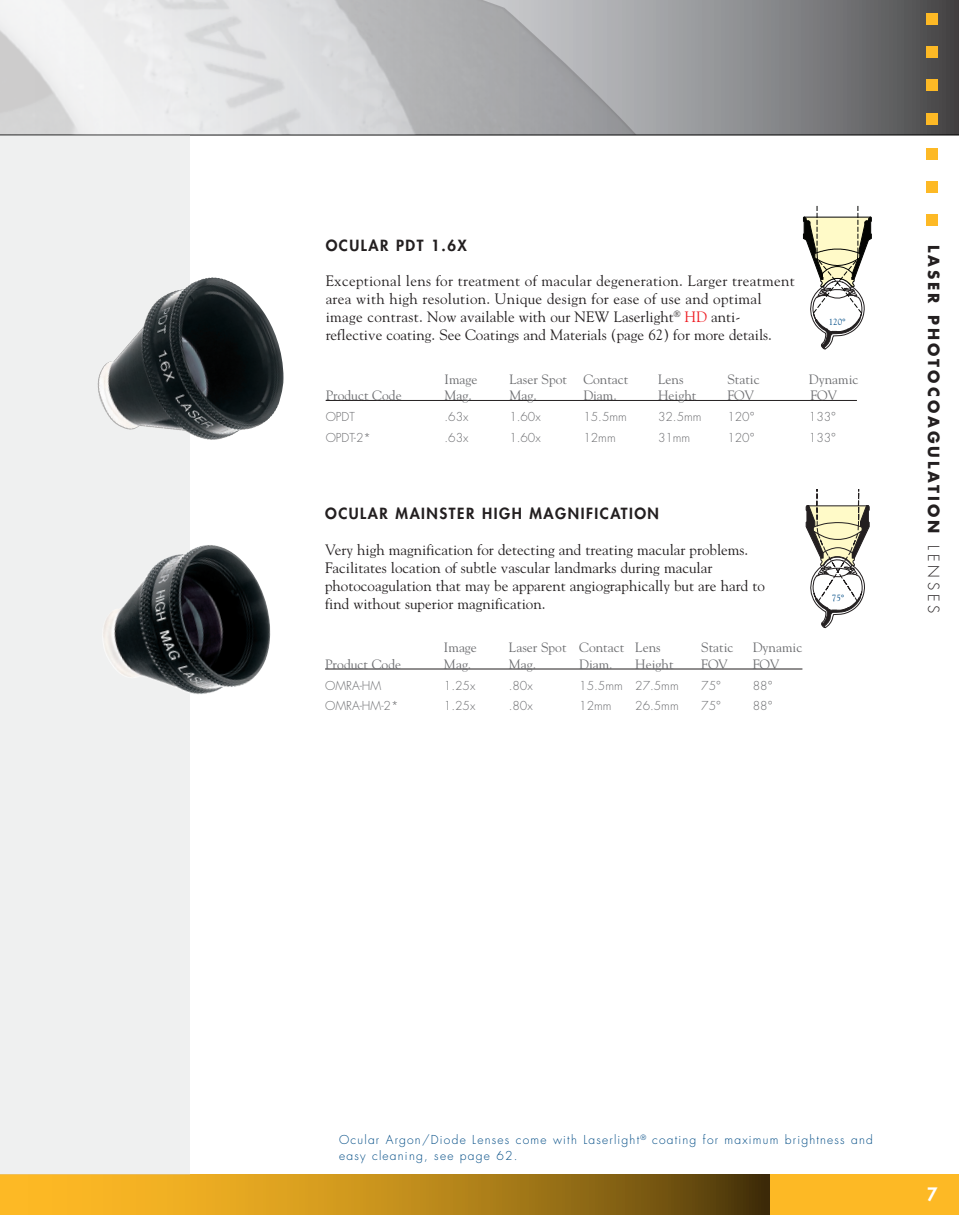
<style>
.page{position:relative;width:959px;height:1215px;background:#fff}
.page>*{position:absolute;margin:0;border:0;box-sizing:border-box;transform-origin:0 0}
.t1{font:800 18px "Futura";color:#fff}
.t2{font:15px/18px "Goudy";letter-spacing:.02em;color:#231f20}
.t3{font:15px/18px "Goudy";color:#231f20}
.t4{font:800 15px "Futura";letter-spacing:.1em;color:#231f20}
.t5{font:700 15px "Futura";letter-spacing:.2em;color:#231f20}
.t6{font:13.5px "Goudy";color:#6c6d70}
.t7{font:300 12px "Futura";color:#6c6d70}
.t8{font:300 12px/16.5px "Futura";letter-spacing:.1em;color:#004c85}
.t9{font:9px "Goudy";color:#004c85}
.s1{color:#ee1d23}
.s2{font-weight:300}
</style>
<div class="page">
<hr style="left:0;top:135px;width:958px;height:1px;background:#000">
<div style="left:0;top:1174px;width:958px;height:41px;background:#fdb925"></div>
<svg style="left:0;top:1174px;width:770px;height:41px"></svg>
<svg style="left:0;top:0;width:958px;height:135px;background:#b1b2b3"></svg>
<div style="left:0;top:135px;width:189px;height:1039px;background:#eff0f0"></div>
<div style="left:926px;top:13px;width:11px;height:11px;background:#fdb925"></div>
<div style="left:926px;top:46px;width:11px;height:12px;background:#fdb925"></div>
<div style="left:926px;top:80px;width:11px;height:11px;background:#fdb925"></div>
<div style="left:926px;top:113px;width:11px;height:11px;background:#fdb925"></div>
<div style="left:926px;top:148px;width:11px;height:11px;background:#fdb925"></div>
<div style="left:926px;top:181px;width:11px;height:11px;background:#fdb925"></div>
<div style="left:926px;top:215px;width:11px;height:11px;background:#fdb925"></div>
<hr style="left:325px;top:669px;width:477px;height:1px;background:#231f20">
<img style="left:103px;top:545px;width:168px;height:155px">
<svg style="left:805px;top:489px;width:64px;height:139px"></svg>
<hr style="left:326px;top:400px;width:530px;height:1px;background:#231f20">
<img style="left:97px;top:277px;width:186px;height:164px">
<svg style="left:803px;top:206px;width:68px;height:143px"></svg>
<p class="t4" style="left:326px;top:235px;width:143px">OCULAR PDT 1.6X</p>
<p class="t2" style="left:325px;top:272px;width:470px">Exceptional lens for treatment of macular degeneration. Larger treatment area with high resolution. Unique design for ease of use and optimal image contrast. Now available with our NEW Laserlight<sup>®</sup> <span class="s1">HD</span> anti&shy;reflective coating. See Coatings and Materials (page 62) for more details.</p>
<p class="t6" style="left:444px;top:371px;width:34px">Image</p>
<p class="t6" style="left:509px;top:371px;width:121px">Laser Spot Contact</p>
<p class="t6" style="left:658px;top:371px;width:27px">Lens</p>
<p class="t6" style="left:727px;top:371px;width:34px">Static</p>
<p class="t6" style="left:809px;top:371px;width:51px">Dynamic</p>
<p class="t6" style="left:326px;top:387px;width:77px">Product Code</p>
<p class="t6" style="left:444px;top:387px;width:29px">Mag.</p>
<p class="t6" style="left:509px;top:387px;width:29px">Mag.</p>
<p class="t6" style="left:583px;top:387px;width:35px">Diam.</p>
<p class="t6" style="left:658px;top:387px;width:40px">Height</p>
<p class="t6" style="left:727px;top:387px;width:28px">FOV</p>
<p class="t6" style="left:810px;top:387px;width:28px">FOV</p>
<p class="t7" style="left:326px;top:409px;width:31px">OPDT</p>
<p class="t7" style="left:444px;top:409px;width:25px">.63x</p>
<p class="t7" style="left:509px;top:409px;width:33px">1.60x</p>
<p class="t7" style="left:583px;top:409px;width:45px">15.5mm</p>
<p class="t7" style="left:658px;top:409px;width:45px">32.5mm</p>
<p class="t7" style="left:727px;top:409px;width:29px">120°</p>
<p class="t7" style="left:808px;top:409px;width:29px">133°</p>
<p class="t7" style="left:326px;top:430px;width:47px">OPDT-2*</p>
<p class="t7" style="left:444px;top:430px;width:25px">.63x</p>
<p class="t7" style="left:509px;top:430px;width:33px">1.60x</p>
<p class="t7" style="left:583px;top:430px;width:34px">12mm</p>
<p class="t7" style="left:658px;top:430px;width:34px">31mm</p>
<p class="t7" style="left:727px;top:430px;width:29px">120°</p>
<p class="t7" style="left:808px;top:430px;width:29px">133°</p>
<p class="t9" style="left:828px;top:316px;width:19px">120°</p>
<p class="t4" style="left:325px;top:504px;width:335px">OCULAR MAINSTER HIGH MAGNIFICATION</p>
<p class="t3" style="left:325px;top:540px;width:441px">Very high magnification for detecting and treating macular problems.<br>Facilitates location of subtle vascular landmarks during macular photocoagulation that may be apparent angiographically but are hard to find without superior magnification.</p>
<p class="t6" style="left:444px;top:639px;width:34px">Image</p>
<p class="t6" style="left:509px;top:639px;width:153px">Laser Spot Contact Lens</p>
<p class="t6" style="left:701px;top:639px;width:34px">Static</p>
<p class="t6" style="left:752px;top:639px;width:51px">Dynamic</p>
<p class="t6" style="left:325px;top:656px;width:77px">Product Code</p>
<p class="t6" style="left:444px;top:656px;width:29px">Mag.</p>
<p class="t6" style="left:509px;top:656px;width:29px">Mag.</p>
<p class="t6" style="left:579px;top:656px;width:35px">Diam.</p>
<p class="t6" style="left:635px;top:656px;width:40px">Height</p>
<p class="t6" style="left:701px;top:656px;width:28px">FOV</p>
<p class="t6" style="left:752px;top:656px;width:28px">FOV</p>
<p class="t7" style="left:325px;top:677px;width:10px">OMRA</p>
<p class="t7" style="left:360px;top:677px;width:10px">-HM</p>
<p class="t7" style="left:444px;top:677px;width:33px">1.25x</p>
<p class="t7" style="left:509px;top:677px;width:25px">.80x</p>
<p class="t7" style="left:579px;top:677px;width:101px">15.5mm 27.5mm</p>
<p class="t7" style="left:701px;top:677px;width:21px">75°</p>
<p class="t7" style="left:752px;top:677px;width:21px">88°</p>
<p class="t7" style="left:325px;top:698px;width:10px">OMRA</p>
<p class="t7" style="left:360px;top:698px;width:40px">-HM-2*</p>
<p class="t7" style="left:444px;top:698px;width:33px">1.25x</p>
<p class="t7" style="left:509px;top:698px;width:25px">.80x</p>
<p class="t7" style="left:579px;top:698px;width:34px">12mm</p>
<p class="t7" style="left:635px;top:698px;width:45px">26.5mm</p>
<p class="t7" style="left:701px;top:698px;width:21px">75°</p>
<p class="t7" style="left:752px;top:698px;width:21px">88°</p>
<p class="t9" style="left:831px;top:592px;width:14px">75°</p>
<p class="t5" style="left:944px;top:245px;width:370px;rotate:90deg">Laser Photocoagulation <span class="s2">L enses</span></p>
<p class="t8" style="left:339px;top:1131px;width:535px">Ocular Argon/Diode Lenses come with Laserlight<sup>®</sup> coating for maximum brightness and easy cleaning, see page 62.</p>
<p class="t1" style="left:927px;top:1182px;width:12px">7</p>
</div>
